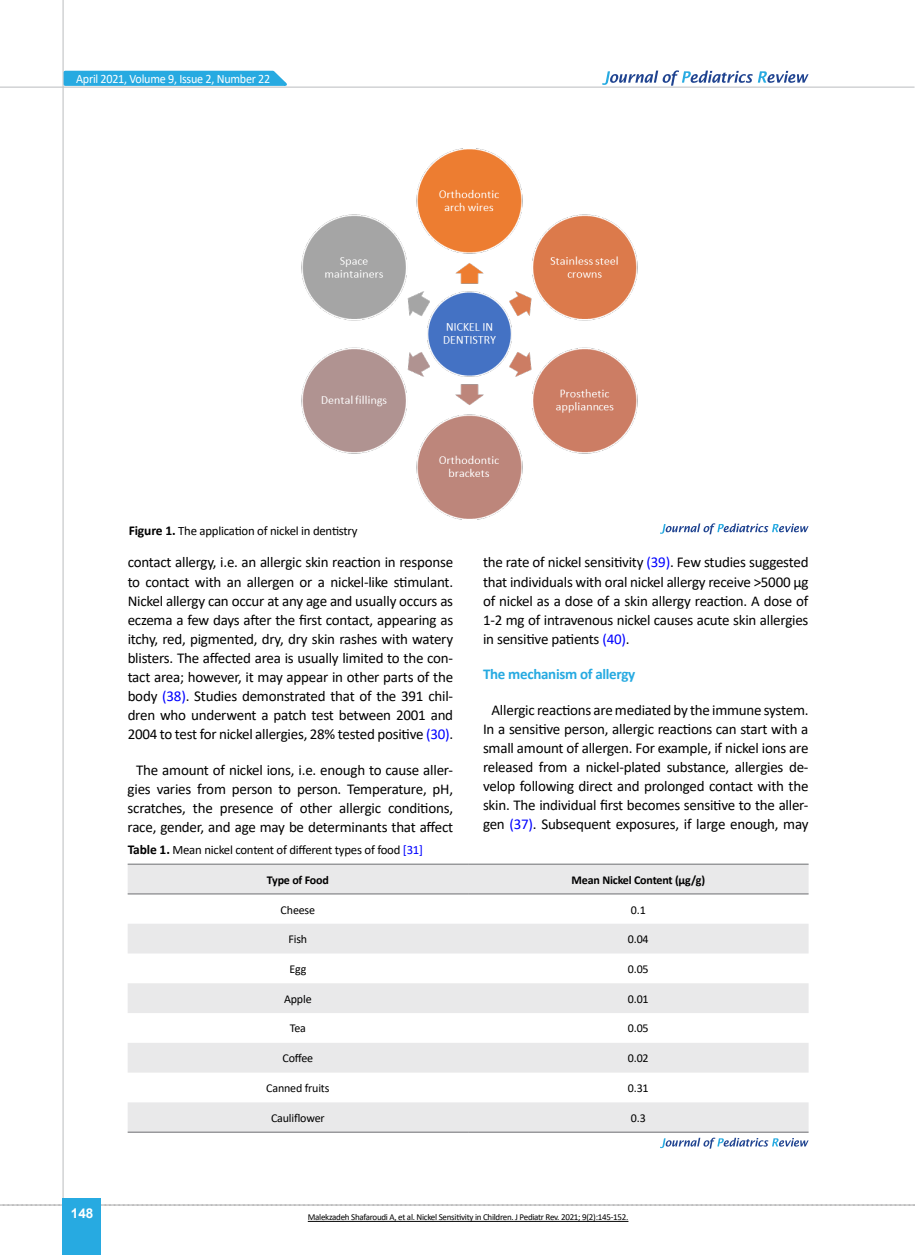
<style>
.page{position:relative;width:915px;height:1255px;background:#fff}
.page>*{position:absolute;margin:0;border:0;box-sizing:border-box;transform-origin:0 0}
.t1{font:15px/19px "Calibri";letter-spacing:-.015em;color:#000;text-align:justify}
.t2{font:700 15px "Calibri";letter-spacing:-.02em;color:#27aae1}
.t3{font:700 13.5px "Arial";color:#fff}
.t4{font:12.75px "Calibri";letter-spacing:-.015em;color:#000}
.t5{font:12.75px "Calibri";letter-spacing:-.02em;color:#fff;scale:.95 1}
.t6{font:12px "Calibri";letter-spacing:-.015em;color:#000}
.t7{font:700 12px "Calibri";letter-spacing:-.015em;color:#000}
.t8{font:9px "Calibri";letter-spacing:-.03em;color:#000}
.s1{font-weight:700;font-size:13.5px}
.s2{color:#00f}
</style>
<div class="page">
<svg style="left:0;top:1204px;width:915px;height:1px"></svg>
<hr style="left:62px;top:0;width:2px;height:1254px;background:#c2c4c6">
<hr style="left:0;top:87px;width:914px;height:1px;background:#c2c4c6">
<div style="left:63px;top:1198px;width:38px;height:56px;background:#27aae1"></div>
<svg style="left:62px;top:69px;width:231px;height:18px;background:#51b9e5"></svg>
<svg style="left:602px;top:70px;width:206px;height:16px"></svg>
<img style="left:301px;top:149px;width:337px;height:370px">
<svg style="left:660px;top:523px;width:148px;height:11px"></svg>
<svg style="left:128px;top:864px;width:680px;height:267px;fill:#e9e9ea"></svg>
<hr style="left:128px;top:1131px;width:340px;height:1px;background:#6d6e71">
<hr style="left:468px;top:1131px;width:340px;height:1px;background:#6d6e71">
<hr style="left:128px;top:863px;width:340px;height:1px;background:#6d6e71">
<hr style="left:468px;top:863px;width:340px;height:1px;background:#6d6e71">
<hr style="left:128px;top:893px;width:340px;height:1px;background:#6d6e71">
<hr style="left:468px;top:893px;width:340px;height:1px;background:#6d6e71">
<svg style="left:660px;top:1137px;width:148px;height:11px"></svg>
<hr style="left:308px;top:1220px;width:320px;height:1px;background:#000">
<p class="t5" style="left:76px;top:69px;width:206px">April 2021, Volume 9, Issue 2, Number 22</p>
<p class="t4" style="left:129px;top:522px;width:230px"><span class="s1">Figure 1.</span> The application of nickel in dentistry</p>
<p class="t1" style="left:128px;top:552px;width:327px">contact allergy, i.e. an allergic skin reaction in response to contact with an allergen or a nickel-like stimulant.<br>Nickel allergy can occur at any age and usually occurs as eczema a few days after the first contact, appearing as itchy, red, pigmented, dry, dry skin rashes with watery blisters. The affected area is usually limited to the con&shy;tact area; however, it may appear in other parts of the body <span class="s2">(38)</span>. Studies demonstrated that of the 391 chil&shy;dren who underwent a patch test between 2001 and 2004 to test for nickel allergies, 28% tested positive <span class="s2">(30)</span>.</p>
<p class="t1" style="left:128px;top:760px;width:327px;text-align:center">The amount of nickel ions, i.e. enough to cause aller&shy;gies varies from person to person. Temperature, pH, scratches, the presence of other allergic conditions, race, gender, and age may be determinants that affect</p>
<p class="t1" style="left:483px;top:552px;width:327px">the rate of nickel sensitivity <span class="s2">(39)</span>. Few studies suggested that individuals with oral nickel allergy receive &gt;5000 µg of nickel as a dose of a skin allergy reaction. A dose of 1-2 mg of intravenous nickel causes acute skin allergies in sensitive patients <span class="s2">(40)</span>.</p>
<p class="t2" style="left:483px;top:663px;width:154px">The mechanism of allergy</p>
<p class="t1" style="left:483px;top:700px;width:327px;text-align:center">Allergic reactions are mediated by the immune system.<br>In a sensitive person, allergic reactions can start with a small amount of allergen. For example, if nickel ions are released from a nickel-plated substance, allergies de&shy;velop following direct and prolonged contact with the skin. The individual first becomes sensitive to the aller&shy;gen <span class="s2">(37)</span>. Subsequent exposures, if large enough, may</p>
<p class="t3" style="left:71px;top:1203px;width:24px">148</p>
<p class="t4" style="left:128px;top:840px;width:297px"><span class="s1">Table 1.</span> Mean nickel content of different types of food <span class="s2">[31]</span></p>
<p class="t7" style="left:267px;top:871px;width:64px">Type of Food</p>
<p class="t7" style="left:571px;top:871px;width:135px">Mean Nickel Content (µg/g)</p>
<p class="t6" style="left:280px;top:901px;width:36px">Cheese</p>
<p class="t6" style="left:630px;top:901px;width:16px">0.1</p>
<p class="t6" style="left:288px;top:930px;width:20px">Fish</p>
<p class="t6" style="left:627px;top:930px;width:22px">0.04</p>
<p class="t6" style="left:289px;top:960px;width:18px">Egg</p>
<p class="t6" style="left:627px;top:960px;width:22px">0.05</p>
<p class="t6" style="left:284px;top:990px;width:29px">Apple</p>
<p class="t6" style="left:627px;top:990px;width:22px">0.01</p>
<p class="t6" style="left:290px;top:1020px;width:18px">Tea</p>
<p class="t6" style="left:627px;top:1020px;width:22px">0.05</p>
<p class="t6" style="left:282px;top:1049px;width:32px">Coffee</p>
<p class="t6" style="left:627px;top:1049px;width:22px">0.02</p>
<p class="t6" style="left:266px;top:1079px;width:65px">Canned fruits</p>
<p class="t6" style="left:627px;top:1079px;width:22px">0.31</p>
<p class="t6" style="left:271px;top:1109px;width:55px">Cauliflower</p>
<p class="t6" style="left:630px;top:1109px;width:16px">0.3</p>
<p class="t8" style="left:308px;top:1210px;width:322px">Malekzadeh Shafaroudi A, et al. Nickel Sensitivity in Children. J Pediatr Rev. 2021; 9(2):145-152.</p>
</div>
